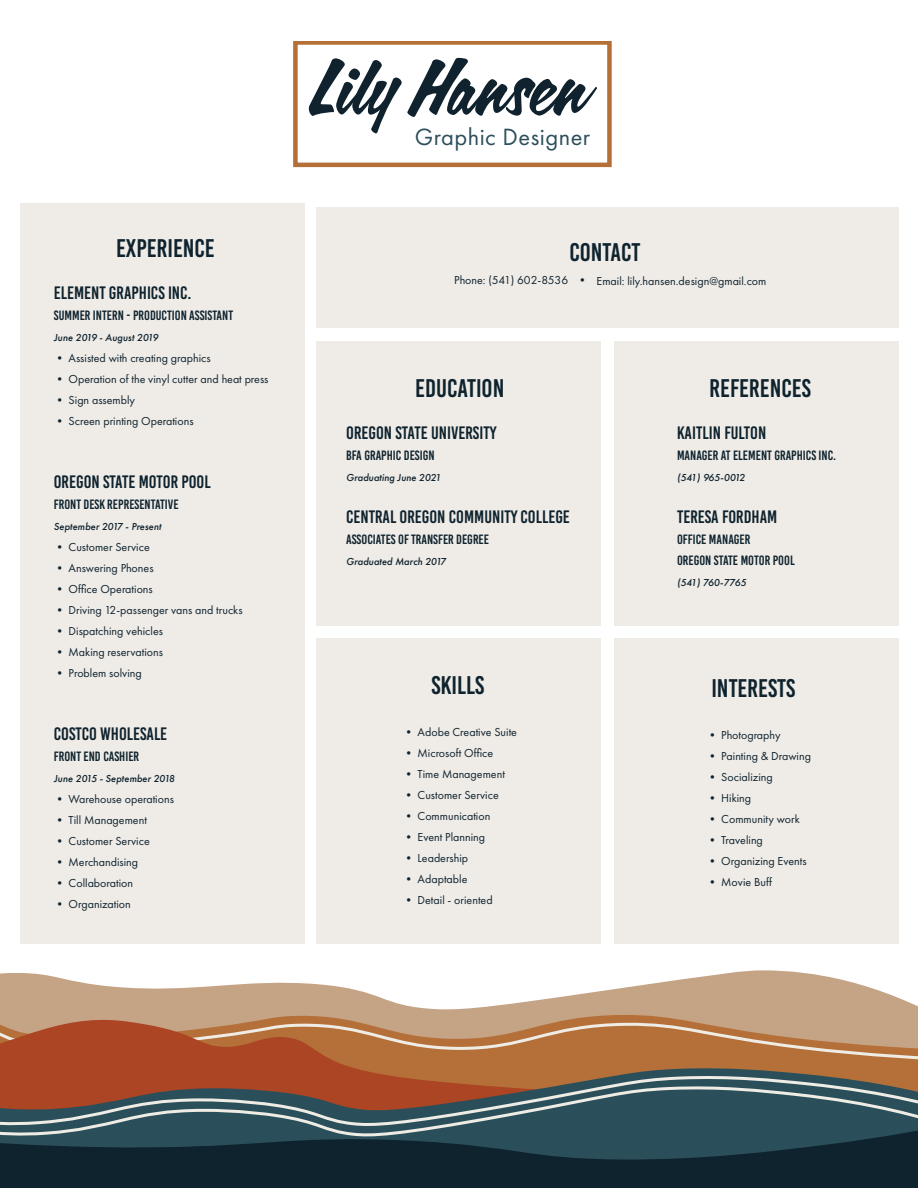
<style>
.page{position:relative;width:918px;height:1188px;background:#fff}
.page>*{position:absolute;margin:0;border:0;box-sizing:border-box;transform-origin:0 0}
.t1{font:72.3px "Calgary Script OT";letter-spacing:.005em;color:#0f222e}
.t2{font:25.5px "Bebas Kai";color:#0e232e}
.t3{font:24.45px "Futura PT";letter-spacing:.02em;color:#2c4f5b}
.t4{font:18px "Bebas Kai";color:#0e232e}
.t5{font:13.5px/21px "Bebas Kai";color:#0e232e}
.t6{font:12px "Futura PT";color:#0e232e}
.t7{font:italic 500 10.5px "Futura PT";color:#0e232e}
.t8{font:italic 500 10.5px "Futura PT";letter-spacing:-.045em;color:#0e232e}
.t9{font:italic 500 10.5px "Futura PT";letter-spacing:-.035em;color:#0e232e}
</style>
<div class="page">
<div style="left:614px;top:638px;width:285px;height:306px;background:#efebe7"></div>
<div style="left:316px;top:638px;width:284px;height:306px;background:#efebe7"></div>
<div style="left:614px;top:341px;width:285px;height:284px;background:#efebe7"></div>
<div style="left:316px;top:341px;width:284px;height:284px;background:#efebe7"></div>
<div style="left:20px;top:204px;width:285px;height:740px;background:#efebe7"></div>
<svg style="left:0;top:970px;width:918px;height:42px;fill:#c5a486"></svg>
<div style="left:0;top:1012px;width:918px;height:5px;background:#c5a486"></div>
<svg style="left:0;top:1017px;width:918px;height:50px;background:#b8774d"></svg>
<svg style="left:0;top:1067px;width:918px;height:6px;background:#a45c33"></svg>
<svg style="left:0;top:1073px;width:918px;height:26px;background:#865b47"></svg>
<svg style="left:0;top:1099px;width:918px;height:89px;background:#29414a"></svg>
<svg style="left:293px;top:41px;width:319px;height:126px"></svg>
<div style="left:316px;top:207px;width:583px;height:120px;background:#efebe7"></div>
<h2 class="t2" style="left:116px;top:234px;width:100px">EXPERIENCE</h2>
<h3 class="t4" style="left:54px;top:283px;width:139px">ELEMENT GRAPHICS INC.</h3>
<p class="t5" style="left:54px;top:305px;width:181px">SUMMER INTERN - PRODUCTION ASSISTANT</p>
<p class="t7" style="left:54px;top:331px;width:106px">June 2019 - August 2019</p>
<p class="t6" style="left:54px;top:351px;width:158px">• Assisted with creating graphics</p>
<p class="t6" style="left:54px;top:372px;width:216px">• Operation of the vinyl cutter and heat press</p>
<p class="t6" style="left:54px;top:393px;width:83px">• Sign assembly</p>
<p class="t6" style="left:54px;top:414px;width:141px">• Screen printing Operations</p>
<h3 class="t4" style="left:54px;top:472px;width:158px">OREGON STATE MOTOR POOL</h3>
<p class="t5" style="left:54px;top:494px;width:126px">FRONT DESK REPRESENTATIVE</p>
<p class="t7" style="left:54px;top:520px;width:109px">September 2017 - Present</p>
<p class="t6" style="left:54px;top:540px;width:97px">• Customer Service</p>
<p class="t6" style="left:54px;top:561px;width:101px">• Answering Phones</p>
<p class="t6" style="left:54px;top:582px;width:100px">• Office Operations</p>
<p class="t6" style="left:54px;top:603px;width:190px">• Driving 12-passenger vans and trucks</p>
<p class="t6" style="left:54px;top:624px;width:111px">• Dispatching vehicles</p>
<p class="t6" style="left:54px;top:645px;width:111px">• Making reservations</p>
<p class="t6" style="left:54px;top:666px;width:89px">• Problem solving</p>
<h3 class="t4" style="left:54px;top:724px;width:115px">COSTCO WHOLESALE</h3>
<p class="t5" style="left:54px;top:746px;width:87px">FRONT END CASHIER</p>
<p class="t7" style="left:54px;top:772px;width:122px">June 2015 - September 2018</p>
<p class="t6" style="left:54px;top:792px;width:122px">• Warehouse operations</p>
<p class="t6" style="left:54px;top:813px;width:95px">• Till Management</p>
<p class="t6" style="left:54px;top:834px;width:97px">• Customer Service</p>
<p class="t6" style="left:54px;top:855px;width:86px">• Merchandising</p>
<p class="t6" style="left:54px;top:876px;width:81px">• Collaboration</p>
<p class="t6" style="left:54px;top:897px;width:79px">• Organization</p>
<h1 class="t1" style="left:309px;top:41px;width:277px">Lily Hansen</h1>
<h3 class="t3" style="left:415px;top:122px;width:177px">Graphic Designer</h3>
<h2 class="t2" style="left:569px;top:239px;width:73px">CONTACT</h2>
<p class="t6" style="left:454px;top:274px;width:314px">Phone: (541) 602-8536 • Email: lily.hansen.design@gmail.com</p>
<h2 class="t2" style="left:415px;top:374px;width:91px">EDUCATION</h2>
<h3 class="t4" style="left:346px;top:423px;width:152px">OREGON STATE UNIVERSITY</h3>
<p class="t5" style="left:346px;top:444px;width:90px">BFA GRAPHIC DESIGN</p>
<p class="t7" style="left:346px;top:471px;width:96px">Graduating June 2021</p>
<h3 class="t4" style="left:346px;top:507px;width:225px">CENTRAL OREGON COMMUNITY COLLEGE</h3>
<p class="t5" style="left:346px;top:528px;width:144px">ASSOCIATES OF TRANSFER DEGREE</p>
<p class="t7" style="left:346px;top:555px;width:102px">Graduated March 2017</p>
<h2 class="t2" style="left:432px;top:671px;width:54px">SKILLS</h2>
<p class="t6" style="left:403px;top:725px;width:116px">• Adobe Creative Suite</p>
<p class="t6" style="left:403px;top:746px;width:92px">• Microsoft Office</p>
<p class="t6" style="left:403px;top:767px;width:104px">• Time Management</p>
<p class="t6" style="left:403px;top:788px;width:97px">• Customer Service</p>
<p class="t6" style="left:403px;top:809px;width:89px">• Communication</p>
<p class="t6" style="left:403px;top:830px;width:84px">• Event Planning</p>
<p class="t6" style="left:403px;top:851px;width:67px">• Leadership</p>
<p class="t6" style="left:403px;top:872px;width:66px">• Adaptable</p>
<p class="t6" style="left:403px;top:893px;width:91px">• Detail - oriented</p>
<h2 class="t2" style="left:709px;top:374px;width:103px">REFERENCES</h2>
<h3 class="t4" style="left:677px;top:423px;width:91px">KAITLIN FULTON</h3>
<p class="t5" style="left:677px;top:444px;width:161px">MANAGER AT ELEMENT GRAPHICS INC.</p>
<p class="t8" style="left:677px;top:471px;width:70px">(541) 965-0012</p>
<h3 class="t4" style="left:677px;top:507px;width:102px">TERESA FORDHAM</h3>
<p class="t5" style="left:677px;top:528px;width:119px">OFFICE MANAGER<br>OREGON STATE MOTOR POOL</p>
<p class="t9" style="left:677px;top:576px;width:71px">(541) 760-7765</p>
<h2 class="t2" style="left:711px;top:674px;width:85px">INTERESTS</h2>
<p class="t6" style="left:707px;top:728px;width:76px">• Photography</p>
<p class="t6" style="left:707px;top:749px;width:106px">• Painting &amp; Drawing</p>
<p class="t6" style="left:707px;top:770px;width:68px">• Socializing</p>
<p class="t6" style="left:707px;top:791px;width:46px">• Hiking</p>
<p class="t6" style="left:707px;top:812px;width:95px">• Community work</p>
<p class="t6" style="left:707px;top:833px;width:58px">• Traveling</p>
<p class="t6" style="left:707px;top:854px;width:102px">• Organizing Events</p>
<p class="t6" style="left:707px;top:875px;width:67px">• Movie Buff</p>
</div>
